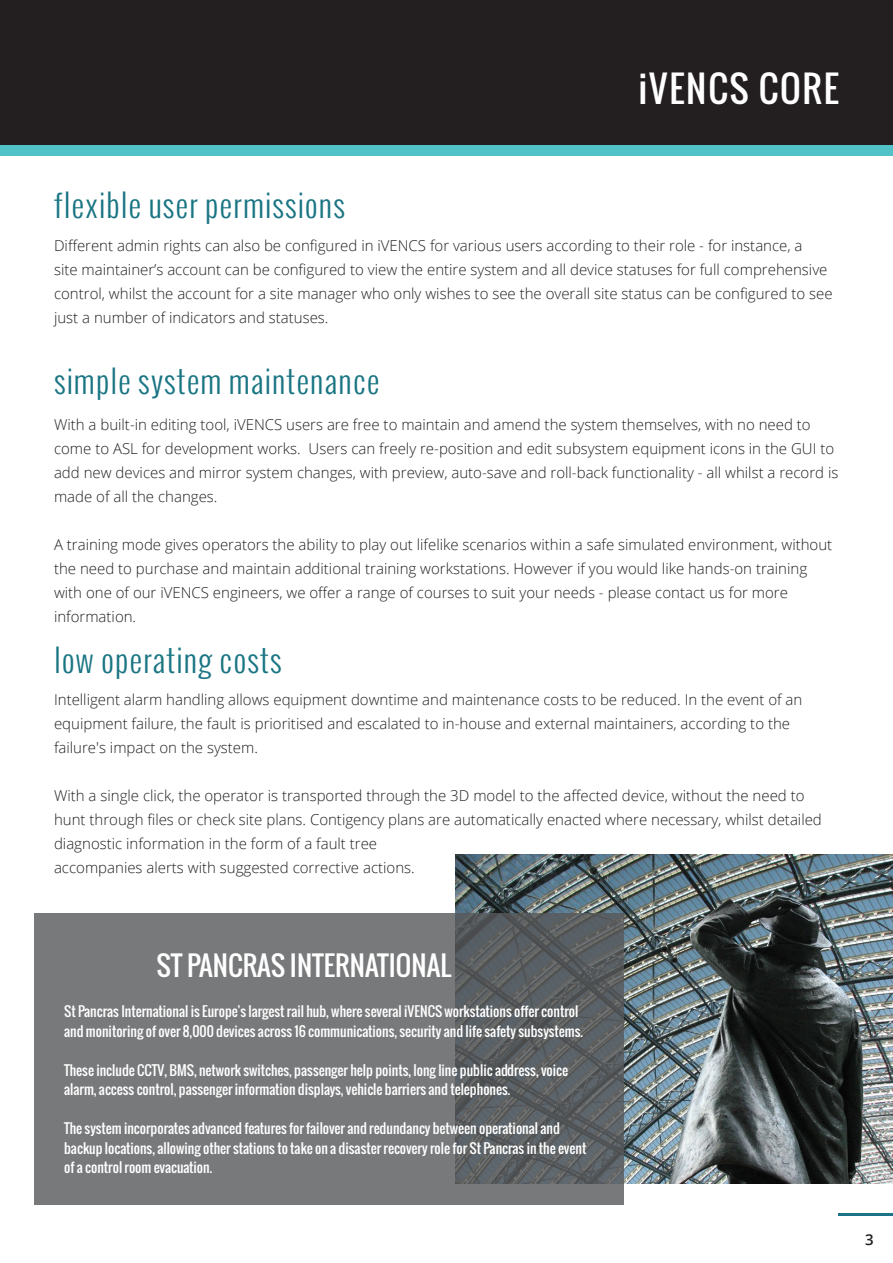
<style>
.page{position:relative;width:893px;height:1263px;background:#fff}
.page>*{position:absolute;margin:0;border:0;box-sizing:border-box;transform-origin:0 0}
.t1{font:36px "Oswald";letter-spacing:.05em;color:#fff}
.t2{font:300 31.5px "Oswald";letter-spacing:.03em;color:#1a7583}
.t3{font:27px "Oswald";color:#fff}
.t4{font:300 15px/24px "Open Sans";color:#231f20}
.t5{font:600 15px "Open Sans";color:#231f20}
.t6{font:13.5px/19.5px "Oswald";color:#fff}
</style>
<div class="page">
<div style="left:0;top:0;width:893px;height:146px;background:#231f20"></div>
<div style="left:0;top:146px;width:893px;height:10px;background:#51c3c8"></div>
<img style="left:455px;top:855px;width:438px;height:328px">
<hr style="left:839px;top:1213px;width:54px;height:3px;background:#1a7485">
<svg style="left:34px;top:913px;width:589px;height:291px;fill:#78797b"></svg>
<p class="t1" style="left:638px;top:61px;width:202px">iVENCS CORE</p>
<p class="t2" style="left:54px;top:183px;width:293px">flexible user permissions</p>
<p class="t4" style="left:54px;top:234px;width:780px">Different admin rights can also be configured in iVENCS for various users according to their role - for instance, a<br>site maintainer’s account can be configured to view the entire system and all device statuses for full comprehensive control, whilst the account for a site manager who only wishes to see the overall site status can be configured to see just a number of indicators and statuses.</p>
<p class="t2" style="left:54px;top:360px;width:327px">simple system maintenance</p>
<p class="t4" style="left:54px;top:412px;width:786px">With a built-in editing tool, iVENCS users are free to maintain and amend the system themselves, with no need to come to ASL for development works. Users can freely re-position and edit subsystem equipment icons in the GUI to add new devices and mirror system changes, with preview, auto-save and roll-back functionality - all whilst a record is made of all the changes.</p>
<p class="t4" style="left:54px;top:532px;width:780px">A training mode gives operators the ability to play out lifelike scenarios within a safe simulated environment, without the need to purchase and maintain additional training workstations. However if you would like hands-on training with one of our iVENCS engineers, we offer a range of courses to suit your needs - please contact us for more information.</p>
<p class="t2" style="left:54px;top:638px;width:229px">low operating costs</p>
<p class="t4" style="left:54px;top:687px;width:750px">Intelligent alarm handling allows equipment downtime and maintenance costs to be reduced. In the event of an equipment failure, the fault is prioritised and escalated to in-house and external maintainers, according to the failure's impact on the system.</p>
<p class="t4" style="left:54px;top:783px;width:769px">With a single click, the operator is transported through the 3D model to the affected device, without the need to hunt through files or check site plans. Contigency plans are automatically enacted where necessary, whilst detailed diagnostic information in the form of a fault tree<br>accompanies alerts with suggested corrective actions.</p>
<p class="t3" style="left:156px;top:945px;width:296px">ST PANCRAS INTERNATIONAL</p>
<p class="t6" style="left:64px;top:1002px;width:520px">St Pancras International is Europe's largest rail hub, where several iVENCS workstations offer control and monitoring of over 8,000 devices across 16 communications, security and life safety subsystems.</p>
<p class="t6" style="left:64px;top:1060px;width:506px">These include CCTV, BMS, network switches, passenger help points, long line public address, voice alarm, access control, passenger information displays, vehicle barriers and telephones.</p>
<p class="t6" style="left:64px;top:1119px;width:524px">The system incorporates advanced features for failover and redundancy between operational and backup locations, allowing other stations to take on a disaster recovery role for St Pancras in the event of a control room evacuation.</p>
<p class="t5" style="left:865px;top:1229px;width:10px">3</p>
</div>
